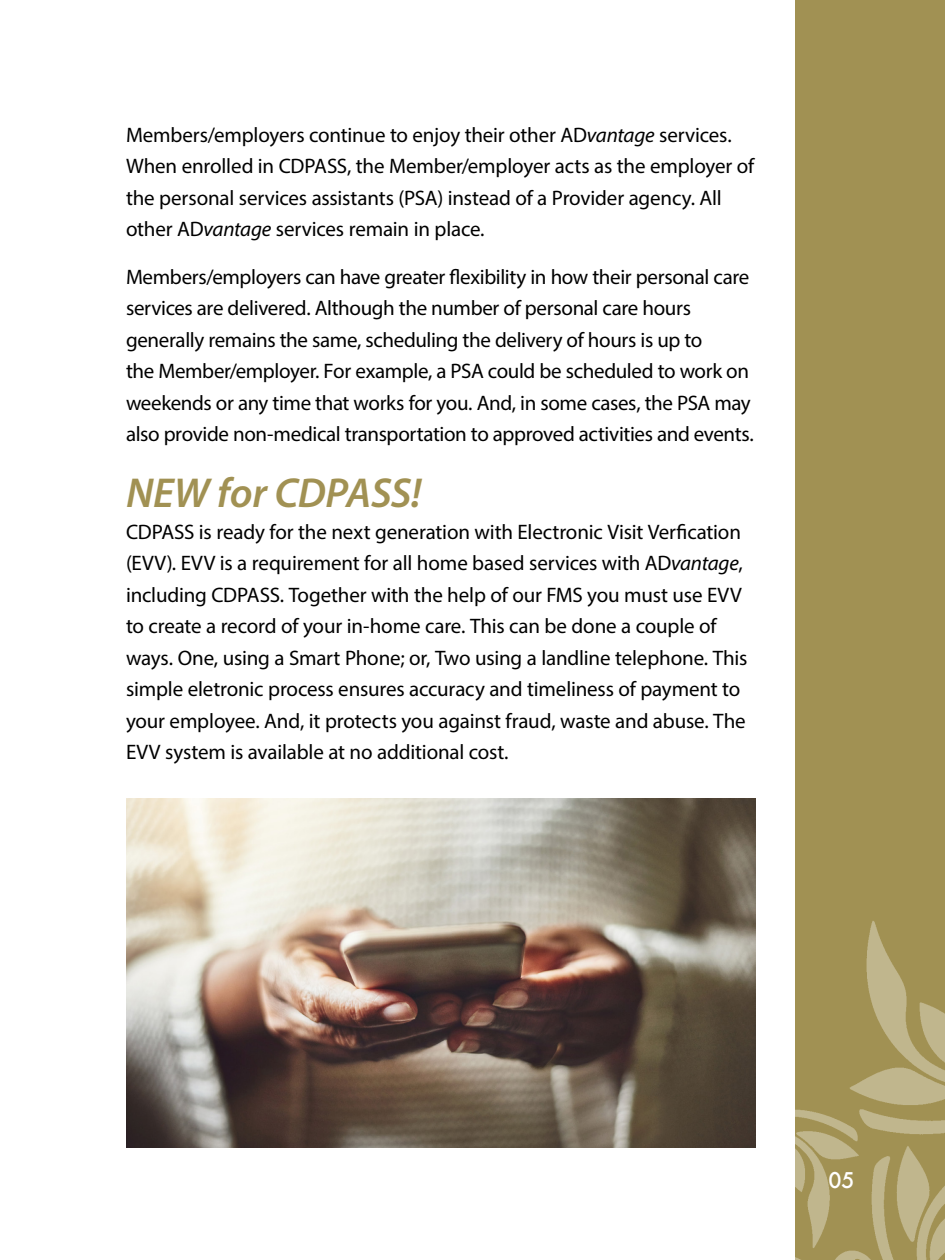
<style>
.page{position:relative;width:945px;height:1260px;background:#fff}
.page>*{position:absolute;margin:0;border:0;box-sizing:border-box;transform-origin:0 0}
.t1{font:italic 600 42px "Myriad Pro";letter-spacing:-.005em;color:#a19153}
.t2{font:500 21.18px "Futura";color:#fff}
.t3{font:21px/31.5px "Myriad Pro";letter-spacing:-.01em;color:#000}
.s1{font-style:italic}
</style>
<div class="page">
<div style="left:795px;top:0;width:150px;height:1260px;background:#a19153"></div>
<img style="left:795px;top:921px;width:150px;height:339px">
<img style="left:126px;top:799px;width:630px;height:348px">
<p class="t3" style="left:126px;top:119px;width:607px">Members/employers continue to enjoy their other AD<span class="s1">vantage</span> services.</p>
<p class="t3" style="left:126px;top:150px;width:630px">When enrolled in CDPASS, the Member/employer acts as the employer of the personal services assistants (PSA) instead of a Provider agency. All</p>
<p class="t3" style="left:126px;top:213px;width:360px">other AD<span class="s1">vantage</span> services remain in place.</p>
<p class="t3" style="left:126px;top:260px;width:625px">Members/employers can have greater flexibility in how their personal care services are delivered. Although the number of personal care hours</p>
<p class="t3" style="left:126px;top:323px;width:578px">generally remains the same, scheduling the delivery of hours is up to</p>
<p class="t3" style="left:126px;top:355px;width:629px">the Member/employer. For example, a PSA could be scheduled to work on weekends or any time that works for you. And, in some cases, the PSA may also provide non-medical transportation to approved activities and events.</p>
<p class="t1" style="left:126px;top:466px;width:297px">NEW for CDPASS!</p>
<p class="t3" style="left:126px;top:516px;width:623px">CDPASS is ready for the next generation with Electronic Visit Verfication (EVV). EVV is a requirement for all home based services with AD<span class="s1">vantage</span>, including CDPASS. Together with the help of our FMS you must use EVV to create a record of your in-home care. This can be done a couple of ways. One, using a Smart Phone; or, Two using a landline telephone. This simple eletronic process ensures accuracy and timeliness of payment to your employee. And, it protects you against fraud, waste and abuse. The EVV system is available at no additional cost.</p>
<p class="t2" style="left:828px;top:1165px;width:28px">05</p>
</div>
